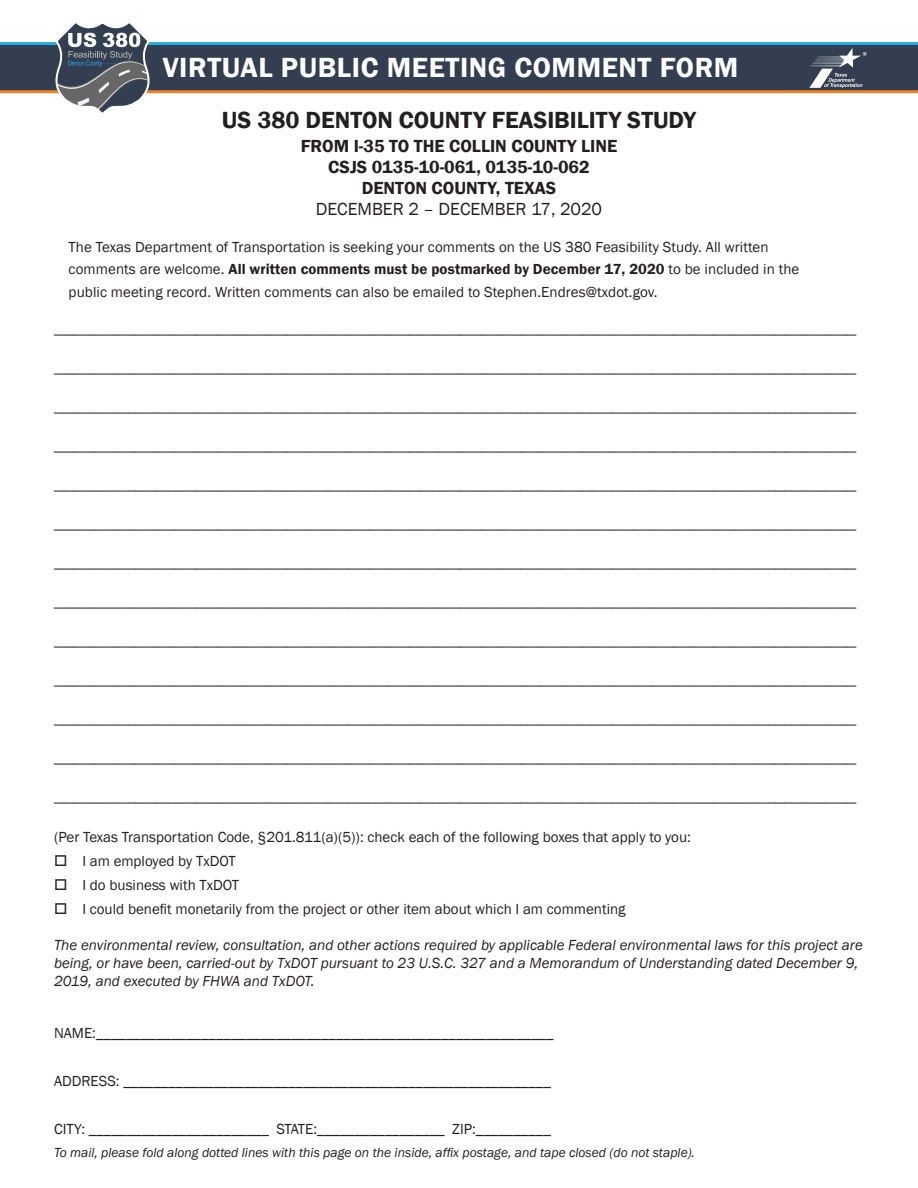
<style>
.page{position:relative;width:918px;height:1188px;background:#fff}
.page>*{position:absolute;margin:0;border:0;box-sizing:border-box;transform-origin:0 0}
.t1{font:600 28.5px "Franklin Gothic";letter-spacing:.02em;color:#fff}
.t2{font:600 24px "Franklin Gothic";color:#231f20}
.t3{font:900 20.25px/39px "Arial";color:#231f20;text-align:justify}
.t4{font:600 18px "Franklin Gothic";color:#231f20}
.t5{font:18px "Franklin Gothic";color:#231f20}
.t6{font:15px/22.5px "Franklin Gothic";color:#231f20}
.t7{font:italic 15px/18px "Franklin Gothic";color:#231f20}
.t8{font:italic 13.5px "Franklin Gothic";color:#231f20}
.s1{font-weight:600}
</style>
<div class="page">
<div style="left:0;top:44px;width:918px;height:46px;background:#333e50"></div>
<hr style="left:0;top:90px;width:918px;height:3px;background:#ef8026">
<hr style="left:0;top:42px;width:918px;height:3px;background:#27ade3">
<svg style="left:51px;top:23px;width:100px;height:90px"></svg>
<svg style="left:809px;top:48px;width:58px;height:40px"></svg>
<p class="t1" style="left:163px;top:50px;width:577px">VIRTUAL PUBLIC MEETING COMMENT FORM</p>
<p class="t2" style="left:222px;top:105px;width:476px">US 380 DENTON COUNTY FEASIBILITY STUDY</p>
<p class="t4" style="left:301px;top:135px;width:318px">FROM I-35 TO THE COLLIN COUNTY LINE</p>
<p class="t4" style="left:328px;top:156px;width:263px">CSJS 0135-10-061, 0135-10-062</p>
<p class="t4" style="left:362px;top:177px;width:196px">DENTON COUNTY, TEXAS</p>
<p class="t5" style="left:316px;top:198px;width:288px">DECEMBER 2 – DECEMBER 17, 2020</p>
<p class="t6" style="left:69px;top:236px;width:732px">The Texas Department of Transportation is seeking your comments on the US 380 Feasibility Study. All written comments are welcome. <span class="s1">All written comments must be postmarked by December 17, 2020</span> to be included in the public meeting record. Written comments can also be emailed to Stephen.Endres@txdot.gov.</p>
<p class="t3" style="left:54px;top:305px;width:804px">_______________________________________________________________________________ _______________________________________________________________________________ _______________________________________________________________________________ _______________________________________________________________________________ _______________________________________________________________________________ _______________________________________________________________________________ _______________________________________________________________________________ _______________________________________________________________________________ _______________________________________________________________________________ _______________________________________________________________________________ _______________________________________________________________________________ _______________________________________________________________________________ _______________________________________________________________________________</p>
<p class="t6" style="left:54px;top:826px;width:638px">(Per Texas Transportation Code, §201.811(a)(5)): check each of the following boxes that apply to you:</p>
<p class="t6" style="left:54px;top:850px;width:183px">□ I am employed by TxDOT</p>
<p class="t6" style="left:54px;top:874px;width:187px">□ I do business with TxDOT</p>
<p class="t6" style="left:54px;top:898px;width:573px">□ I could benefit monetarily from the project or other item about which I am commenting</p>
<p class="t7" style="left:54px;top:936px;width:810px">The environmental review, consultation, and other actions required by applicable Federal environmental laws for this project are being, or have been, carried-out by TxDOT pursuant to 23 U.S.C. 327 and a Memorandum of Understanding dated December 9,<br>2019, and executed by FHWA and TxDOT.</p>
<p class="t6" style="left:54px;top:1023px;width:501px">NAME:_____________________________________________________________</p>
<p class="t6" style="left:54px;top:1071px;width:498px">ADDRESS: _________________________________________________________</p>
<p class="t6" style="left:54px;top:1119px;width:498px">CITY: ________________________ STATE:_________________ ZIP:__________</p>
<p class="t8" style="left:54px;top:1144px;width:643px">To mail, please fold along dotted lines with this page on the inside, affix postage, and tape closed (do not staple).</p>
</div>
